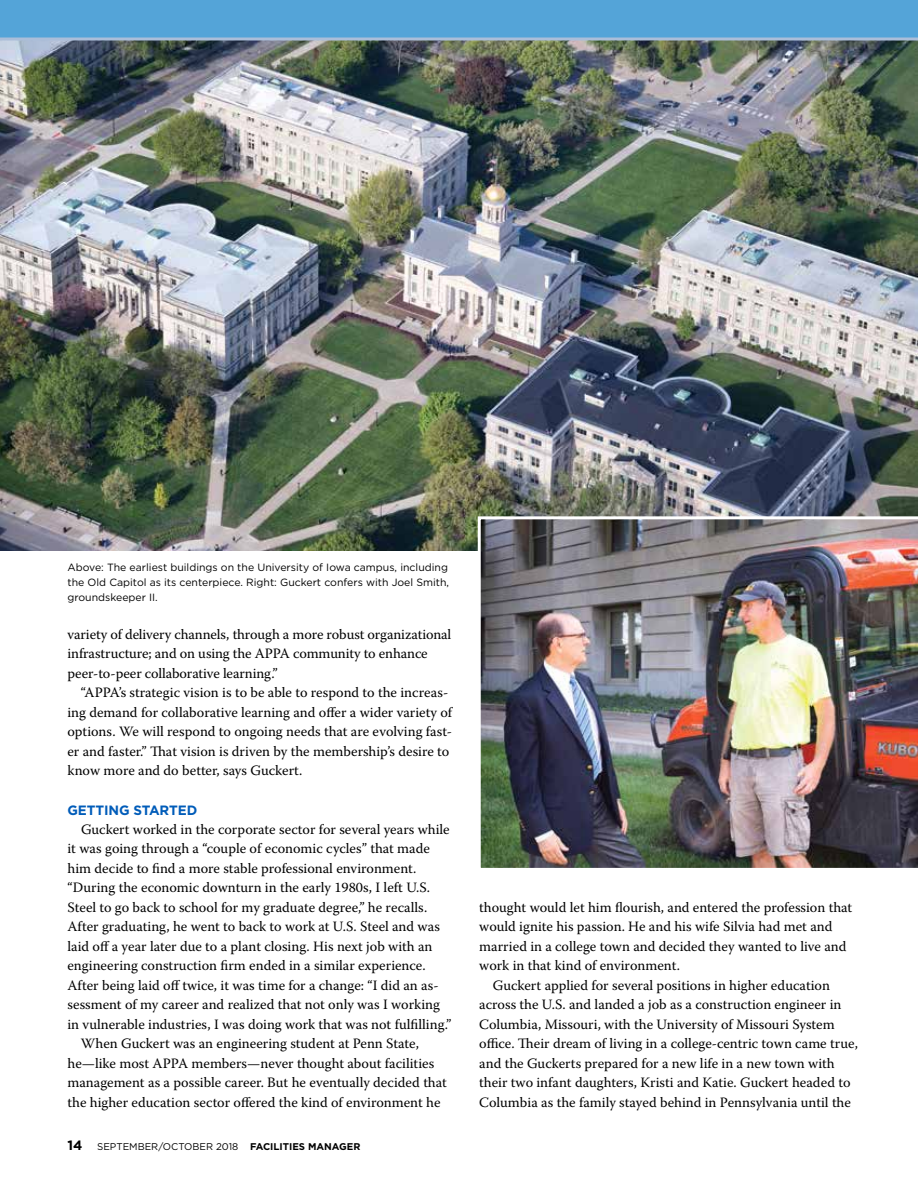
<style>
.page{position:relative;width:918px;height:1188px;background:#fff}
.page>*{position:absolute;margin:0;border:0;box-sizing:border-box;transform-origin:0 0}
.t1{font:14.25px/19.5px "Warnock Pro";color:#000}
.t2{font:700 13.5px "Gotham";letter-spacing:-.01em;color:#005cb9}
.t3{font:700 13.5px "Gotham";color:#000}
.t4{font:10.5px/15px "Gotham";color:#000;text-align:justify}
.t5{font:9.75px "Gotham";color:#000}
.s1{font-weight:700}
</style>
<div class="page">
<img style="left:0;top:40px;width:918px;height:511px">
<svg style="left:0;top:0;width:918px;height:40px;background:#59a5d8"></svg>
<img style="left:478px;top:516px;width:440px;height:352px">
<p class="t4" style="left:68px;top:560px;width:383px">Above: The earliest buildings on the University of Iowa campus, including the Old Capitol as its centerpiece. Right: Guckert confers with Joel Smith, groundskeeper II.</p>
<p class="t1" style="left:68px;top:624px;width:385px">variety of delivery channels, through a more robust organizational infrastructure; and on using the APPA community to enhance peer-to-peer collaborative learning.”</p>
<p class="t1" style="left:67px;top:683px;width:386px;text-indent:14px">“APPA’s strategic vision is to be able to respond to the increas&shy;ing demand for collaborative learning and offer a wider variety of options. We will respond to ongoing needs that are evolving fast&shy;er and faster.” That vision is driven by the membership’s desire to know more and do better, says Guckert.</p>
<p class="t2" style="left:68px;top:802px;width:131px">GETTING STARTED</p>
<p class="t1" style="left:81px;top:819px;width:370px">Guckert worked in the corporate sector for several years while</p>
<p class="t1" style="left:68px;top:839px;width:364px">it was going through a “couple of economic cycles” that made</p>
<p class="t1" style="left:68px;top:858px;width:350px">him decide to find a more stable professional environment.</p>
<p class="t1" style="left:68px;top:878px;width:364px">“During the economic downturn in the early 1980s, I left U.S.</p>
<p class="t1" style="left:68px;top:897px;width:361px">Steel to go back to school for my graduate degree,” he recalls.</p>
<p class="t1" style="left:68px;top:917px;width:374px">After graduating, he went to back to work at U.S. Steel and was</p>
<p class="t1" style="left:68px;top:936px;width:367px">laid off a year later due to a plant closing. His next job with an</p>
<p class="t1" style="left:68px;top:956px;width:360px">engineering construction firm ended in a similar experience.</p>
<p class="t1" style="left:68px;top:975px;width:373px">After being laid off twice, it was time for a change: “I did an as-</p>
<p class="t1" style="left:68px;top:995px;width:374px">sessment of my career and realized that not only was I working</p>
<p class="t1" style="left:68px;top:1014px;width:385px">in vulnerable industries, I was doing work that was not fulfilling.”</p>
<p class="t1" style="left:81px;top:1034px;width:340px">When Guckert was an engineering student at Penn State,</p>
<p class="t1" style="left:68px;top:1053px;width:368px">he—like most APPA members—never thought about facilities</p>
<p class="t1" style="left:68px;top:1073px;width:381px">management as a possible career. But he eventually decided that</p>
<p class="t1" style="left:68px;top:1092px;width:375px">the higher education sector offered the kind of environment he</p>
<p class="t3" style="left:68px;top:1137px;width:16px">14</p>
<p class="t5" style="left:97px;top:1140px;width:265px">SEPTEMBER/OCTOBER 2018 <span class="s1">FACILITIES MANAGER</span></p>
<p class="t1" style="left:479px;top:897px;width:375px">thought would let him flourish, and entered the profession that</p>
<p class="t1" style="left:479px;top:917px;width:355px">would ignite his passion. He and his wife Silvia had met and</p>
<p class="t1" style="left:479px;top:936px;width:369px">married in a college town and decided they wanted to live and</p>
<p class="t1" style="left:479px;top:956px;width:202px">work in that kind of environment.</p>
<p class="t1" style="left:493px;top:975px;width:339px">Guckert applied for several positions in higher education</p>
<p class="t1" style="left:479px;top:995px;width:364px">across the U.S. and landed a job as a construction engineer in</p>
<p class="t1" style="left:479px;top:1014px;width:357px">Columbia, Missouri, with the University of Missouri System</p>
<p class="t1" style="left:479px;top:1034px;width:380px">office. Their dream of living in a college-centric town came true,</p>
<p class="t1" style="left:479px;top:1053px;width:357px">and the Guckerts prepared for a new life in a new town with</p>
<p class="t1" style="left:479px;top:1073px;width:373px">their two infant daughters, Kristi and Katie. Guckert headed to</p>
<p class="t1" style="left:479px;top:1092px;width:373px">Columbia as the family stayed behind in Pennsylvania until the</p>
</div>
